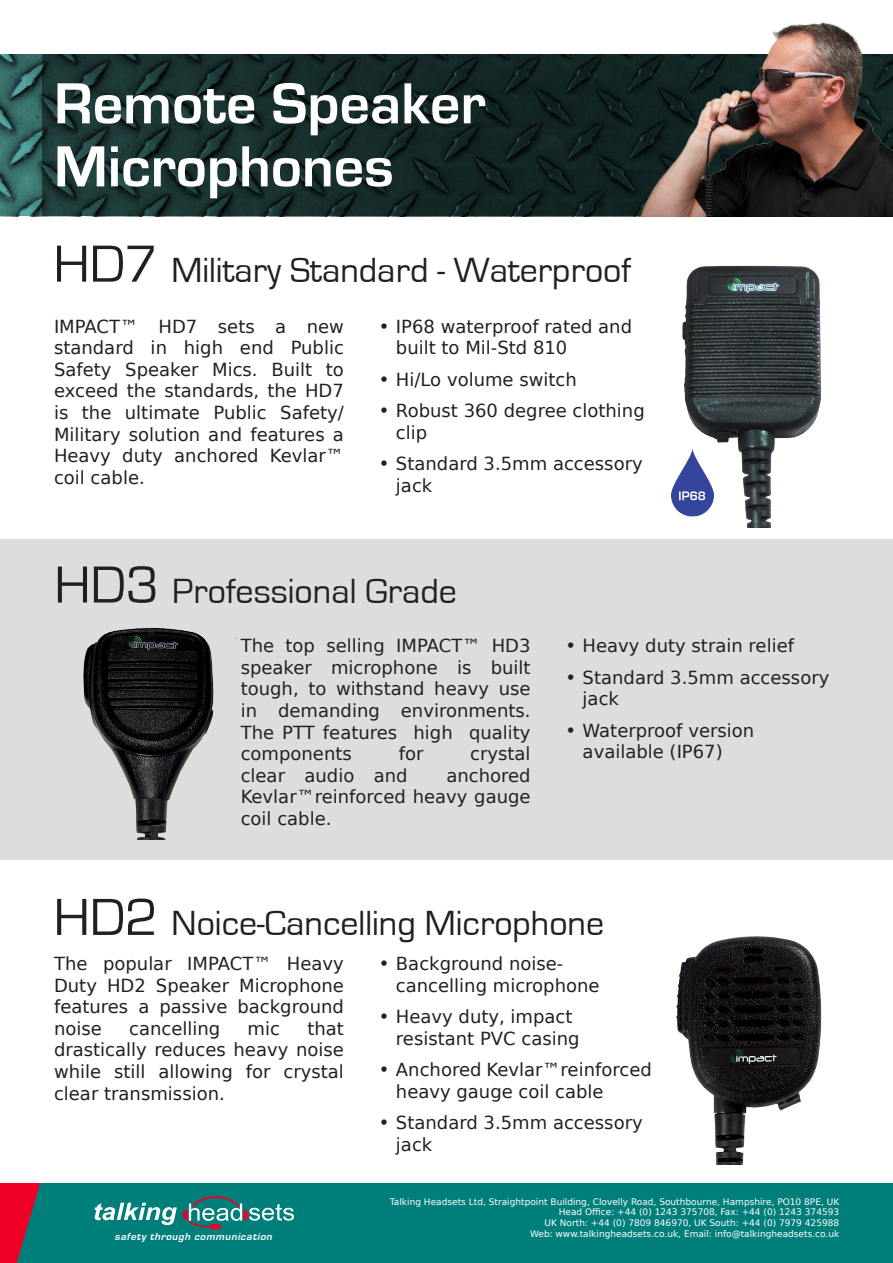
<style>
.page{position:relative;width:893px;height:1263px;background:#fff}
.page>*{position:absolute;margin:0;border:0;box-sizing:border-box;transform-origin:0 0}
.t1{font:700 60px/63px "Eurostile";color:#fff}
.t2{font:36px "Eurostile";color:#231f20}
.t3{font:18px/21.6px "DejaVu Sans";color:#231f20}
.t4{font:italic 700 10.5px "Eurostile";color:#fff}
.t5{font:9px/10.8px "DejaVu Sans";color:#fff;text-align:right}
.s1{font-size:54px}
</style>
<div class="page">
<div style="left:40px;top:1183px;width:853px;height:80px;background:#007e7a"></div>
<svg style="left:0;top:1183px;width:40px;height:80px;background:#a9243e"></svg>
<div style="left:0;top:539px;width:893px;height:322px;background:#dddddb"></div>
<div style="left:0;top:860px;width:893px;height:322px;background:#fff"></div>
<svg style="left:0;top:54px;width:43px;height:162px;background:#346562"></svg>
<svg style="left:43px;top:54px;width:595px;height:162px;background:#152928"></svg>
<svg style="left:95px;top:1203px;width:82px;height:22px"></svg>
<svg style="left:183px;top:1191px;width:111px;height:38px;background:#318787"></svg>
<img style="left:638px;top:22px;width:255px;height:194px">
<img style="left:682px;top:265px;width:139px;height:262px">
<img style="left:83px;top:628px;width:155px;height:211px">
<img style="left:676px;top:936px;width:146px;height:228px">
<img style="left:671px;top:443px;width:50px;height:77px">
<p class="t1" style="left:54px;top:73px;width:433px">Remote Speaker<br>Microphones</p>
<p class="t2" style="left:54px;top:250px;width:579px"><span class="s1">HD7</span> Military Standard - Waterproof</p>
<p class="t3" style="left:54px;top:314px;width:291px;text-align:justify">IMPACT™ HD7 sets a new standard in high end Public Safety Speaker Mics. Built to exceed the standards, the HD7 is the ultimate Public Safety/ Military solution and features a Heavy duty anchored Kevlar™ coil cable.</p>
<p class="t3" style="left:396px;top:314px;width:238px;text-indent:-17px">• IP68 waterproof rated and built to Mil-Std 810</p>
<p class="t3" style="left:379px;top:367px;width:199px">• Hi/Lo volume switch</p>
<p class="t3" style="left:396px;top:399px;width:250px;text-indent:-17px">• Robust 360 degree clothing clip</p>
<p class="t3" style="left:396px;top:452px;width:248px;text-indent:-17px">• Standard 3.5mm accessory jack</p>
<p class="t2" style="left:54px;top:571px;width:404px"><span class="s1">HD3</span> Professional Grade</p>
<p class="t3" style="left:241px;top:634px;width:291px;text-align:justify">The top selling IMPACT™ HD3 speaker microphone is built tough, to withstand heavy use in demanding environments.<br>The PTT features high quality components</p>
<p class="t3" style="left:399px;top:742px;width:26px">for</p>
<p class="t3" style="left:470px;top:742px;width:62px">crystal</p>
<p class="t3" style="left:241px;top:763px;width:168px">clear audio and</p>
<p class="t3" style="left:241px;top:763px;width:291px;text-align:justify;text-indent:206px">anchored Kevlar™reinforced heavy gauge coil cable.</p>
<p class="t3" style="left:566px;top:634px;width:230px">• Heavy duty strain relief</p>
<p class="t3" style="left:583px;top:665px;width:248px;text-indent:-17px">• Standard 3.5mm accessory jack</p>
<p class="t3" style="left:583px;top:718px;width:173px;text-indent:-17px">• Waterproof version available (IP67)</p>
<p class="t2" style="left:54px;top:904px;width:552px"><span class="s1">HD2</span> Noice-Cancelling Microphone</p>
<p class="t3" style="left:54px;top:952px;width:291px;text-align:justify">The popular IMPACT™ Heavy Duty HD2 Speaker Microphone features a passive background noise</p>
<p class="t3" style="left:54px;top:1016px;width:291px;text-align:justify;text-indent:253px">that drastically reduces heavy noise while still allowing for crystal clear transmission.</p>
<p class="t3" style="left:129px;top:1016px;width:93px">cancelling</p>
<p class="t3" style="left:248px;top:1016px;width:34px">mic</p>
<p class="t3" style="left:396px;top:952px;width:205px;text-indent:-17px">• Background noise&shy;cancelling microphone</p>
<p class="t3" style="left:396px;top:1005px;width:185px;text-indent:-17px">• Heavy duty, impact resistant PVC casing</p>
<p class="t3" style="left:396px;top:1058px;width:257px;text-indent:-17px">• Anchored Kevlar™reinforced heavy gauge coil cable</p>
<p class="t3" style="left:396px;top:1111px;width:248px;text-indent:-17px">• Standard 3.5mm accessory jack</p>
<p class="t5" style="left:390px;top:1195px;width:451px">Talking Headsets Ltd, Straightpoint Building, Clovelly Road, Southbourne, Hampshire, PO10 8PE, UK<br>Head Office: +44 (0) 1243 375708, Fax: +44 (0) 1243 374593<br>UK North: +44 (0) 7809 846970, UK South: +44 (0) 7979 425988</p>
<p class="t4" style="left:114px;top:1230px;width:161px">safety through communication</p>
<p class="t5" style="left:530px;top:1228px;width:311px">Web: www.talkingheadsets.co.uk, Email: info@talkingheadsets.co.uk</p>
</div>
